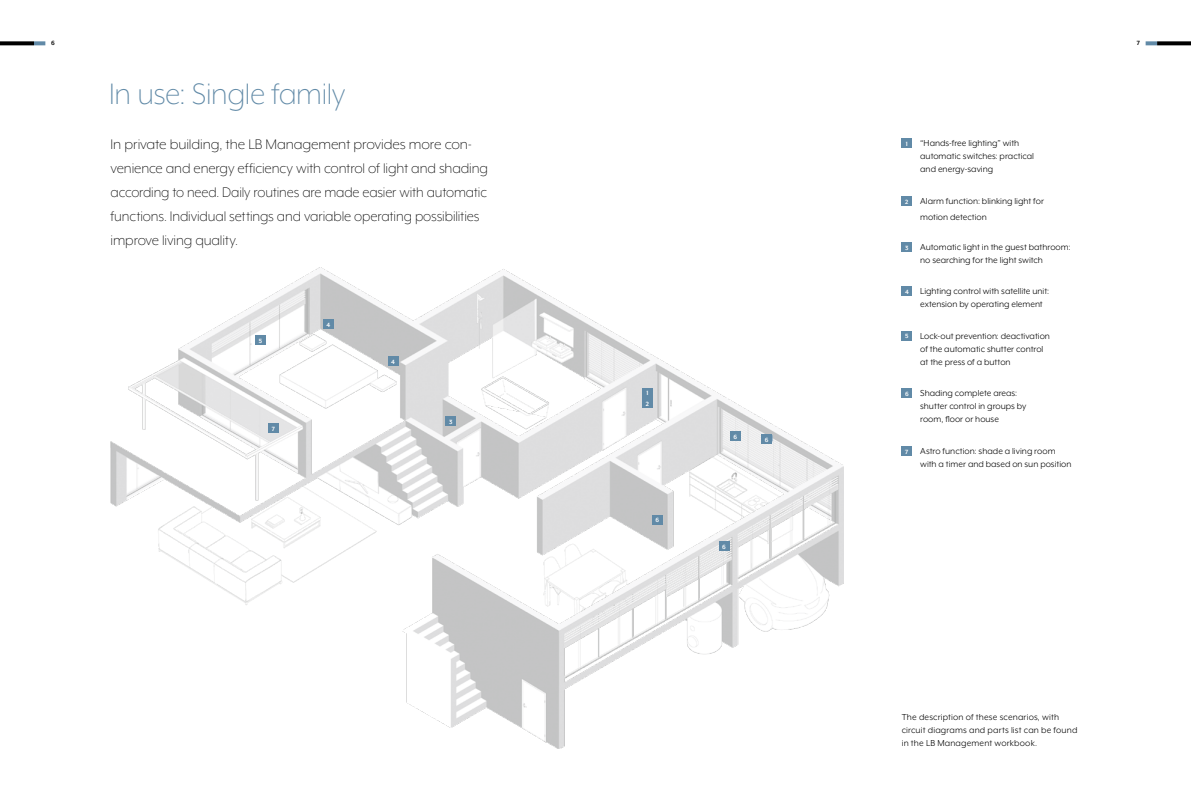
<style>
.page{position:relative;width:1191px;height:808px;background:#fff}
.page>*{position:absolute;margin:0;border:0;box-sizing:border-box;transform-origin:0 0}
.t1{font:300 34px "Mr Eaves XL Mod OT";letter-spacing:-.01em;color:#618aa7}
.t2{font:300 16px/24px "Mr Eaves XL Mod OT";letter-spacing:-.005em;color:#000}
.t3{font:10px/13px "Mr Eaves XL Mod OT";color:#000}
.t4{font:700 7px/10.8px "Mr Eaves XL Mod OT";color:#fff}
.t5{font:700 7px "Mr Eaves XL Mod OT";color:#000}
.s1{font-weight:700;font-size:7px;color:#fff}
</style>
<div class="page">
<div style="left:901px;top:138px;width:11px;height:10px;background:#618aa7"></div>
<div style="left:901px;top:196px;width:11px;height:10px;background:#618aa7"></div>
<div style="left:901px;top:242px;width:11px;height:10px;background:#618aa7"></div>
<div style="left:901px;top:286px;width:11px;height:10px;background:#618aa7"></div>
<div style="left:901px;top:331px;width:11px;height:9px;background:#618aa7"></div>
<div style="left:901px;top:388px;width:11px;height:10px;background:#618aa7"></div>
<div style="left:901px;top:446px;width:11px;height:10px;background:#618aa7"></div>
<img style="left:110px;top:268px;width:733px;height:480px">
<div style="left:268px;top:423px;width:10px;height:10px;background:#618aa7"></div>
<div style="left:255px;top:335px;width:10px;height:10px;background:#618aa7"></div>
<div style="left:323px;top:319px;width:10px;height:10px;background:#618aa7"></div>
<div style="left:388px;top:356px;width:10px;height:10px;background:#618aa7"></div>
<div style="left:446px;top:416px;width:10px;height:10px;background:#618aa7"></div>
<div style="left:642px;top:388px;width:10px;height:10px;background:#618aa7"></div>
<div style="left:642px;top:398px;width:10px;height:10px;background:#618aa7"></div>
<div style="left:730px;top:431px;width:10px;height:10px;background:#618aa7"></div>
<div style="left:761px;top:434px;width:10px;height:10px;background:#618aa7"></div>
<div style="left:652px;top:514px;width:10px;height:10px;background:#618aa7"></div>
<div style="left:719px;top:541px;width:10px;height:10px;background:#618aa7"></div>
<div style="left:99px;top:616px;width:248px;height:130px;background:#fff"></div>
<svg style="left:1145px;top:41px;width:12px;height:4px"></svg>
<svg style="left:34px;top:41px;width:11px;height:4px"></svg>
<svg style="left:1157px;top:41px;width:34px;height:4px"></svg>
<svg style="left:0;top:41px;width:34px;height:4px"></svg>
<p class="t5" style="left:51px;top:40px;width:5px">6</p>
<p class="t5" style="left:1136px;top:40px;width:5px">7</p>
<h1 class="t1" style="left:109px;top:77px;width:238px">In use: Single family</h1>
<p class="t2" style="left:111px;top:132px;width:379px">In private building, the LB Management provides more con&shy;venience and energy efficiency with control of light and shading according to need. Daily routines are made easier with automatic functions. Individual settings and variable operating possibilities improve living quality.</p>
<p class="t4" style="left:259px;top:335px;width:5px">5</p>
<p class="t4" style="left:272px;top:423px;width:5px">7</p>
<p class="t4" style="left:326px;top:319px;width:5px">4</p>
<p class="t4" style="left:391px;top:356px;width:5px">4</p>
<p class="t4" style="left:449px;top:416px;width:5px">3</p>
<p class="t4" style="left:646px;top:388px;width:5px">1<br>2</p>
<p class="t4" style="left:655px;top:515px;width:5px">6</p>
<p class="t4" style="left:733px;top:431px;width:5px">6</p>
<p class="t4" style="left:764px;top:434px;width:5px">6</p>
<p class="t4" style="left:722px;top:542px;width:5px">6</p>
<p class="t3" style="left:920px;top:136px;width:115px;text-indent:-14px"><span class="s1">1</span> “Hands-free lighting” with automatic switches: practical and energy-saving</p>
<p class="t3" style="left:920px;top:193px;width:125px;line-height:15.8px;text-indent:-15px"><span class="s1">2</span> <sub>--</sub>Alarm function: blinking light for motion detection</p>
<p class="t3" style="left:920px;top:241px;width:152px;text-indent:-15px"><span class="s1">3</span> Automatic light in the guest bathroom: no searching for the light switch</p>
<p class="t3" style="left:920px;top:284px;width:130px;text-indent:-15px"><span class="s1">4</span> Lighting control with satellite unit: extension by operating element</p>
<p class="t3" style="left:920px;top:329px;width:131px;text-indent:-15px"><span class="s1">5</span> Lock-out prevention: deactivation of the automatic shutter control at the press of a button</p>
<p class="t3" style="left:920px;top:387px;width:108px;text-indent:-15px"><span class="s1">6</span> Shading complete areas: shutter control in groups by room, floor or house</p>
<p class="t3" style="left:920px;top:444px;width:153px;text-indent:-15px"><span class="s1">7</span> Astro function: shade a living room with a timer and based on sun position</p>
<p class="t3" style="left:901px;top:710px;width:177px">The description of these scenarios, with circuit diagrams and parts list can be found in the LB Management workbook.</p>
</div>
